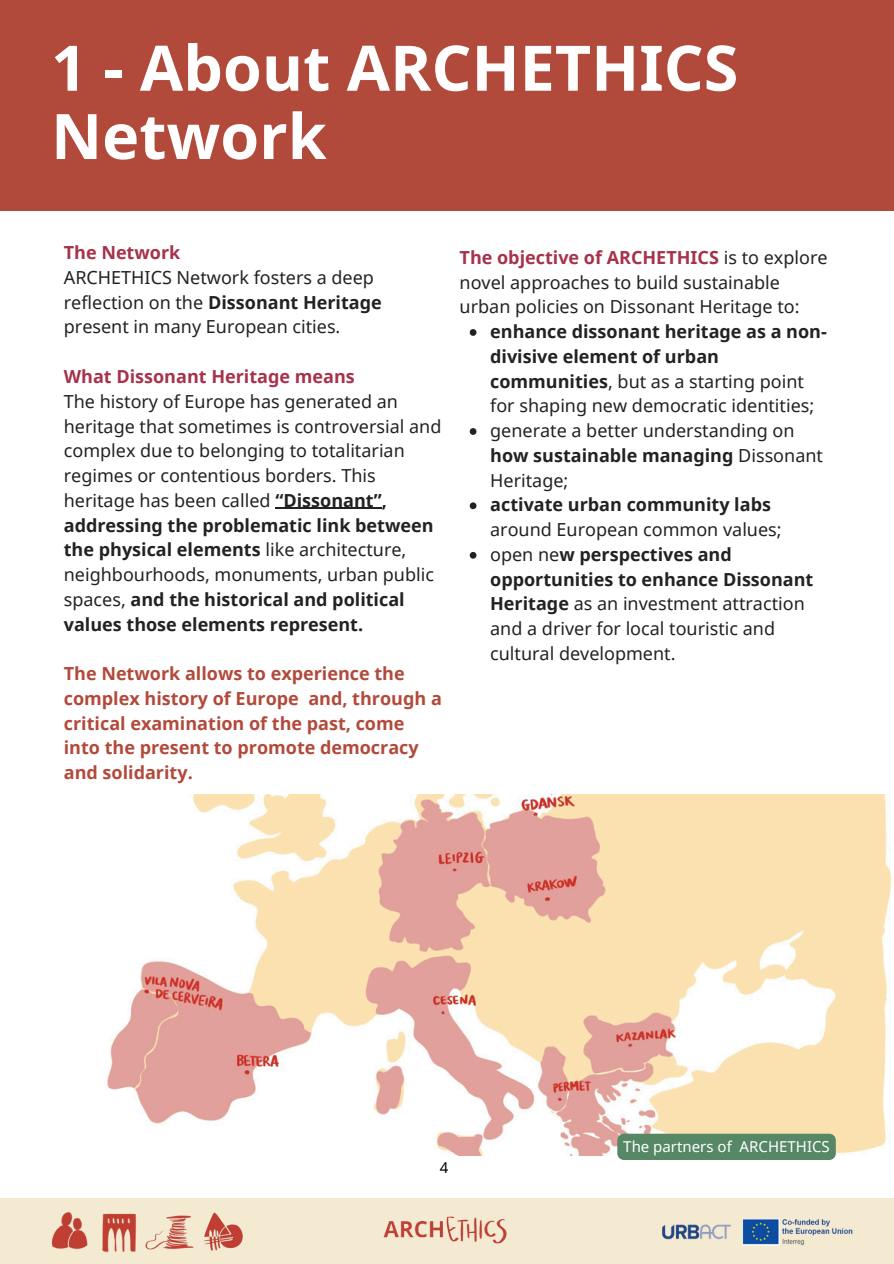
<style>
.page{position:relative;width:894px;height:1264px;background:#fff}
.page>*{position:absolute;margin:0;border:0;box-sizing:border-box;transform-origin:0 0}
.t1{font:700 62.7px/68.2px "Noto Sans";color:#fff}
.t2{font:18px/24.8px "Noto Sans";color:#222}
.t3{font:700 18px/24.8px "Noto Sans";color:#b24a3b}
.t4{font:700 18px/24.8px "Noto Sans";color:#222}
.t5{font:15px "Noto Sans";color:#fff}
.t6{font:15px "Noto Sans";color:#000}
.s1{font-weight:700;color:#a6324b}
.s2{font-weight:700}
.s3{font-weight:400}
</style>
<div class="page">
<div style="left:0;top:1198px;width:893px;height:65px;background:#f4ead2"></div>
<img style="left:51px;top:1212px;width:143px;height:40px">
<img style="left:204px;top:1212px;width:39px;height:39px">
<img style="left:383px;top:1216px;width:124px;height:28px">
<img style="left:662px;top:1218px;width:189px;height:27px">
<div style="left:0;top:0;width:893px;height:210px;background:#b24a3b"></div>
<hr style="left:275px;top:508px;width:106px;height:1px;background:#222">
<svg style="left:469px;top:329px;width:7px;height:7px"></svg>
<svg style="left:469px;top:428px;width:7px;height:7px"></svg>
<svg style="left:469px;top:502px;width:7px;height:7px"></svg>
<svg style="left:469px;top:552px;width:7px;height:6px"></svg>
<img style="left:107px;top:794px;width:784px;height:361px">
<div style="left:617px;top:1133px;width:218px;height:26px;background:#568865;border-radius:7px"></div>
<h1 class="t1" style="left:51px;top:32px;width:688px">1 - About ARCHETHICS<br>Network</h1>
<h3 class="t2" style="left:64px;top:240px;width:319px"><span class="s1">The Network<br></span>ARCHETHICS Network fosters a deep reflection on the <span class="s2">Dissonant Heritage </span>present in many European cities.</h3>
<h3 class="t2" style="left:64px;top:363px;width:379px"><span class="s1">What Dissonant Heritage means<br></span>The history of Europe has generated an heritage that sometimes is controversial and complex due to belonging to totalitarian regimes or contentious borders. This heritage has been called <span class="s2">“Dissonant”, addressing the problematic link between the physical elements</span> like architecture, neighbourhoods, monuments, urban public spaces, <span class="s2">and the historical and political values those elements represent.</span></h3>
<h2 class="t3" style="left:64px;top:660px;width:379px">The Network allows to experience the complex history of Europe and, through a critical examination of the past, come into the present to promote democracy and solidarity.</h2>
<p class="t2" style="left:459px;top:244px;width:369px"><span class="s1">The objective of ARCHETHICS</span> is to explore novel approaches to build sustainable urban policies on Dissonant Heritage to:</p>
<p class="t4" style="left:490px;top:319px;width:338px">enhance dissonant heritage as a non&shy;divisive element of urban communities<span class="s3">, but as a starting point for shaping new democratic identities;</span></p>
<p class="t2" style="left:490px;top:418px;width:334px">generate a better understanding on <span class="s2">how sustainable managing</span> Dissonant<br>Heritage;</p>
<p class="t2" style="left:490px;top:492px;width:293px"><span class="s2">activate urban community labs </span>around European common values;</p>
<h3 class="t2" style="left:490px;top:541px;width:324px">open ne<span class="s2">w perspectives and opportunities to enhance Dissonant<br>Heritage</span> as an investment attraction and a driver for local touristic and cultural development.</h3>
<h3 class="t6" style="left:440px;top:1156px;width:10px">4</h3>
<p class="t5" style="left:623px;top:1136px;width:208px">The partners of ARCHETHICS</p>
</div>
